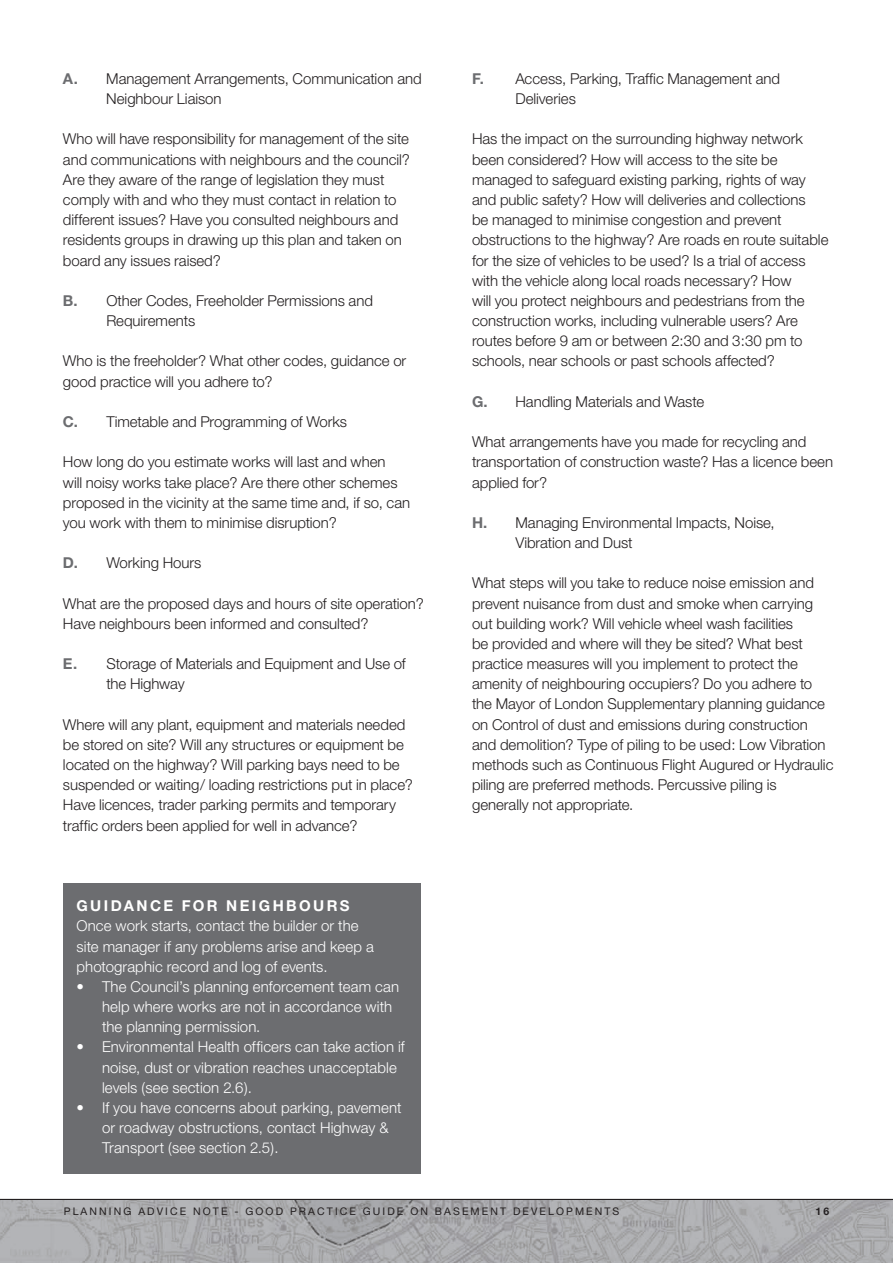
<style>
.page{position:relative;width:893px;height:1263px;background:#fff}
.page>*{position:absolute;margin:0;border:0;box-sizing:border-box;transform-origin:0 0}
.t1{font:300 15px/20.2px "Helvetica Neue CE";letter-spacing:-.005em;color:#231f20}
.t2{font:300 15px/20.1px "Helvetica Neue CE";letter-spacing:.005em;color:#fff}
.t3{font:700 15px "Helvetica Neue CE";letter-spacing:.16em;color:#fff}
.t4{font:10.5px "Helvetica Neue CE";letter-spacing:.2em;color:#231f20}
.t5{font:700 10.5px "Helvetica Neue CE";color:#231f20}
.s1{font-weight:700;color:#6c6d70}
</style>
<div class="page">
<img style="left:0;top:1200px;width:893px;height:63px">
<hr style="left:0;top:1199px;width:893px;height:1px;background:#231f20">
<div style="left:64px;top:883px;width:357px;height:291px;background:#6c6d70"></div>
<p class="t1" style="left:106px;top:68px;width:317px;text-indent:-43px"><span class="s1">A.</span> Management Arrangements, Communication and<br>Neighbour Liaison</p>
<p class="t1" style="left:63px;top:129px;width:349px">Who will have responsibility for management of the site and communications with neighbours and the council?<br>Are they aware of the range of legislation they must comply with and who they must contact in relation to different issues? Have you consulted neighbours and residents groups in drawing up this plan and taken on board any issues raised?</p>
<p class="t1" style="left:106px;top:290px;width:268px;text-indent:-43px"><span class="s1">B.</span> Other Codes, Freeholder Permissions and<br>Requirements</p>
<p class="t1" style="left:63px;top:351px;width:345px">Who is the freeholder? What other codes, guidance or good practice will you adhere to?</p>
<p class="t1" style="left:63px;top:411px;width:286px"><span class="s1">C.</span> Timetable and Programming of Works</p>
<p class="t1" style="left:63px;top:452px;width:349px">How long do you estimate works will last and when<br>will noisy works take place? Are there other schemes proposed in the vicinity at the same time and, if so, can you work with them to minimise disruption?</p>
<p class="t1" style="left:63px;top:553px;width:140px"><span class="s1">D.</span> Working Hours</p>
<p class="t1" style="left:63px;top:593px;width:362px">What are the proposed days and hours of site operation?<br>Have neighbours been informed and consulted?</p>
<p class="t1" style="left:106px;top:654px;width:301px;text-indent:-43px"><span class="s1">E.</span> Storage of Materials and Equipment and Use of the Highway</p>
<p class="t1" style="left:63px;top:714px;width:351px">Where will any plant, equipment and materials needed be stored on site? Will any structures or equipment be located on the highway? Will parking bays need to be suspended or waiting/ loading restrictions put in place?<br>Have licences, trader parking permits and temporary traffic orders been applied for well in advance?</p>
<p class="t3" style="left:77px;top:897px;width:275px">GUIDANCE FOR NEIGHBOURS</p>
<p class="t2" style="left:77px;top:916px;width:299px">Once work starts, contact the builder or the site manager if any problems arise and keep a photographic record and log of events.</p>
<p class="t2" style="left:102px;top:976px;width:299px;text-indent:-26px">• The Council’s planning enforcement team can help where works are not in accordance with the planning permission.</p>
<p class="t2" style="left:102px;top:1037px;width:304px;text-indent:-26px">• Environmental Health officers can take action if noise, dust or vibration reaches unacceptable levels (see section 2.6).</p>
<p class="t2" style="left:102px;top:1097px;width:301px;text-indent:-26px">• If you have concerns about parking, pavement or roadway obstructions, contact Highway &amp;<br>Transport (see section 2.5).</p>
<p class="t1" style="left:515px;top:68px;width:266px;text-indent:-43px"><span class="s1">F.</span> Access, Parking, Traffic Management and<br>Deliveries</p>
<p class="t1" style="left:472px;top:129px;width:358px">Has the impact on the surrounding highway network been considered? How will access to the site be managed to safeguard existing parking, rights of way and public safety? How will deliveries and collections<br>be managed to minimise congestion and prevent obstructions to the highway? Are roads en route suitable for the size of vehicles to be used? Is a trial of access with the vehicle along local roads necessary? How<br>will you protect neighbours and pedestrians from the construction works, including vulnerable users? Are routes before 9 am or between 2:30 and 3:30 pm to schools, near schools or past schools affected?</p>
<p class="t1" style="left:472px;top:391px;width:234px"><span class="s1">G.</span> Handling Materials and Waste</p>
<p class="t1" style="left:472px;top:432px;width:363px">What arrangements have you made for recycling and transportation of construction waste? Has a licence been applied for?</p>
<p class="t1" style="left:515px;top:512px;width:261px;text-indent:-43px"><span class="s1">H.</span> Managing Environmental Impacts, Noise,<br>Vibration and Dust</p>
<p class="t1" style="left:472px;top:573px;width:363px">What steps will you take to reduce noise emission and prevent nuisance from dust and smoke when carrying out building work? Will vehicle wheel wash facilities<br>be provided and where will they be sited? What best practice measures will you implement to protect the amenity of neighbouring occupiers? Do you adhere to the Mayor of London Supplementary planning guidance on Control of dust and emissions during construction and demolition? Type of piling to be used: Low Vibration methods such as Continuous Flight Augured or Hydraulic piling are preferred methods. Percussive piling is generally not appropriate.</p>
<p class="t4" style="left:64px;top:1205px;width:557px">PLANNING ADVICE NOTE - GOOD PRACTICE GUIDE ON BASEMENT DEVELOPMENTS</p>
<p class="t5" style="left:815px;top:1205px;width:15px">16</p>
</div>
